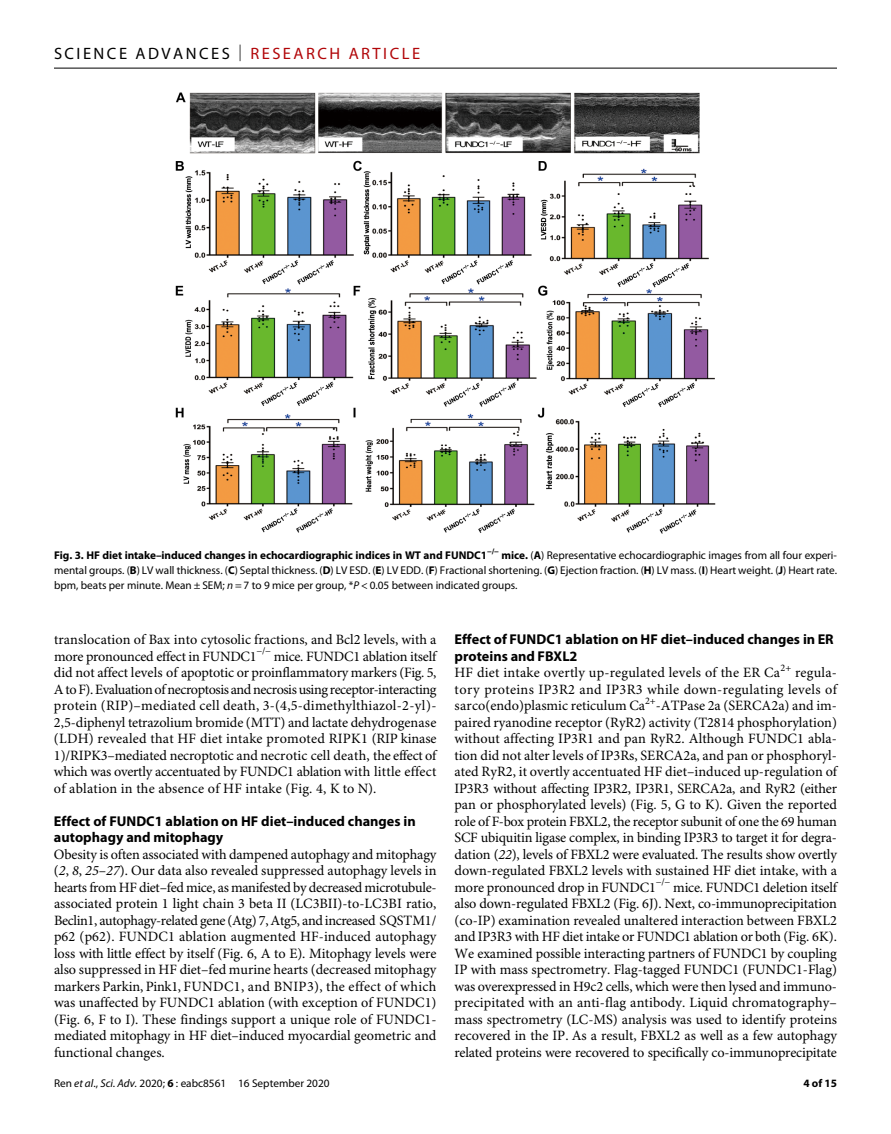
<style>
.page{position:relative;width:891px;height:1134px;background:#fff}
.page>*{position:absolute;margin:0;border:0;box-sizing:border-box;transform-origin:0 0}
.t1{font:16.5px "Myriad Pro";letter-spacing:.15em;color:#000}
.t2{font:14.25px/16.5px "Minion Pro";color:#000;text-align:justify}
.t3{font:700 14.25px/16.5px "Myriad Pro";color:#000}
.t4{font:11.25px/15px "Myriad Pro";color:#000;text-align:justify}
.t5{font:700 11.25px "Myriad Pro";color:#000}
.s1{font-weight:300}
.s2{color:#b10508}
.s3{font-weight:700}
.s4{font-style:italic}
</style>
<div class="page">
<hr style="left:54px;top:68px;width:783px;height:1px;background:#000">
<img style="left:176px;top:92px;width:540px;height:441px">
<p class="t1" style="left:54px;top:40px;width:368px">SCIENCE ADVANCES <span class="s1">|</span> <span class="s2">RESEARCH ARTICLE</span></p>
<p class="t4" style="left:54px;top:548px;width:785px"><span class="s3">Fig. 3. HF diet intake–induced changes in echocardiographic indices in WT and FUNDC1</span><sup>−/−</sup> <span class="s3">mice.</span> (<span class="s3">A</span>) Representative echocardiographic images from all four experi&shy;mental groups. (<span class="s3">B</span>) LV wall thickness. (<span class="s3">C</span>) Septal thickness. (<span class="s3">D</span>) LV ESD. (<span class="s3">E</span>) LV EDD. (<span class="s3">F</span>) Fractional shortening. (<span class="s3">G</span>) Ejection fraction. (<span class="s3">H</span>) LV mass. (<span class="s3">I</span>) Heart weight. (<span class="s3">J</span>) Heart rate. bpm, beats per minute. Mean ± SEM; <span class="s4">n</span> = 7 to 9 mice per group, *<span class="s4">P</span> &lt; 0.05 between indicated groups.</p>
<p class="t2" style="left:54px;top:633px;width:384px">translocation of Bax into cytosolic fractions, and Bcl2 levels, with a more pronounced effect in FUNDC1<sup>−/−</sup> mice. FUNDC1 ablation itself did not affect levels of apoptotic or proinflammatory markers (Fig. 5, A to F). Evaluation of necroptosis and necrosis using receptor-interacting protein (RIP)–mediated cell death, 3-(4,5-dimethylthiazol-2-yl)- 2,5-diphenyl tetrazolium bromide (MTT) and lactate dehydrogenase (LDH) revealed that HF diet intake promoted RIPK1 (RIP kinase 1)/RIPK3–mediated necroptotic and necrotic cell death, the effect of which was overtly accentuated by FUNDC1 ablation with little effect of ablation in the absence of HF intake (Fig. 4, K to N).</p>
<p class="t3" style="left:54px;top:811px;width:363px">Effect of FUNDC1 ablation on HF diet–induced changes in autophagy and mitophagy</p>
<p class="t2" style="left:54px;top:847px;width:384px">Obesity is often associated with dampened autophagy and mitophagy (<span class="s4">2</span>, <span class="s4">8</span>, <span class="s4">25</span>–<span class="s4">27</span>). Our data also revealed suppressed autophagy levels in hearts from HF diet–fed mice, as manifested by decreased microtubule&shy;associated protein 1 light chain 3 beta II (LC3BII)-to-LC3BI ratio, Beclin1, autophagy-related gene (Atg) 7, Atg5, and increased SQSTM1/ p62 (p62). FUNDC1 ablation augmented HF-induced autophagy loss with little effect by itself (Fig. 6, A to E). Mitophagy levels were also suppressed in HF diet–fed murine hearts (decreased mitophagy markers Parkin, Pink1, FUNDC1, and BNIP3), the effect of which was unaffected by FUNDC1 ablation (with exception of FUNDC1) (Fig. 6, F to I). These findings support a unique role of FUNDC1- mediated mitophagy in HF diet–induced myocardial geometric and functional changes.</p>
<p class="t4" style="left:54px;top:1076px;width:277px">Ren <span class="s4">et al</span>., <span class="s4">Sci. Adv.</span> 2020; <span class="s3">6</span> : eabc8561 16 September 2020</p>
<p class="t3" style="left:455px;top:630px;width:381px">Effect of FUNDC1 ablation on HF diet–induced changes in ER proteins and FBXL2</p>
<p class="t2" style="left:454px;top:666px;width:384px">HF diet intake overtly up-regulated levels of the ER Ca<sup>2+</sup> regula&shy;tory proteins IP3R2 and IP3R3 while down-regulating levels of sarco(endo)plasmic reticulum Ca<sup>2+</sup>-ATPase 2a (SERCA2a) and im&shy;paired ryanodine receptor (RyR2) activity (T2814 phosphorylation) without affecting IP3R1 and pan RyR2. Although FUNDC1 abla&shy;tion did not alter levels of IP3Rs, SERCA2a, and pan or phosphoryl&shy;ated RyR2, it overtly accentuated HF diet–induced up-regulation of IP3R3 without affecting IP3R2, IP3R1, SERCA2a, and RyR2 (either pan or phosphorylated levels) (Fig. 5, G to K). Given the reported role of F-box protein FBXL2, the receptor subunit of one the 69 human SCF ubiquitin ligase complex, in binding IP3R3 to target it for degra&shy;dation (<span class="s4">22</span>), levels of FBXL2 were evaluated. The results show overtly down-regulated FBXL2 levels with sustained HF diet intake, with a more pronounced drop in FUNDC1<sup>−/−</sup> mice. FUNDC1 deletion itself also down-regulated FBXL2 (Fig. 6J). Next, co-immunoprecipitation (co-IP) examination revealed unaltered interaction between FBXL2 and IP3R3 with HF diet intake or FUNDC1 ablation or both (Fig. 6K).<br>We examined possible interacting partners of FUNDC1 by coupling IP with mass spectrometry. Flag-tagged FUNDC1 (FUNDC1-Flag) was overexpressed in H9c2 cells, which were then lysed and immuno&shy;precipitated with an anti-flag antibody. Liquid chromatography– mass spectrometry (LC-MS) analysis was used to identify proteins recovered in the IP. As a result, FBXL2 as well as a few autophagy related proteins were recovered to specifically co-immunoprecipitate</p>
<p class="t5" style="left:803px;top:1074px;width:35px">4 of 15</p>
</div>
